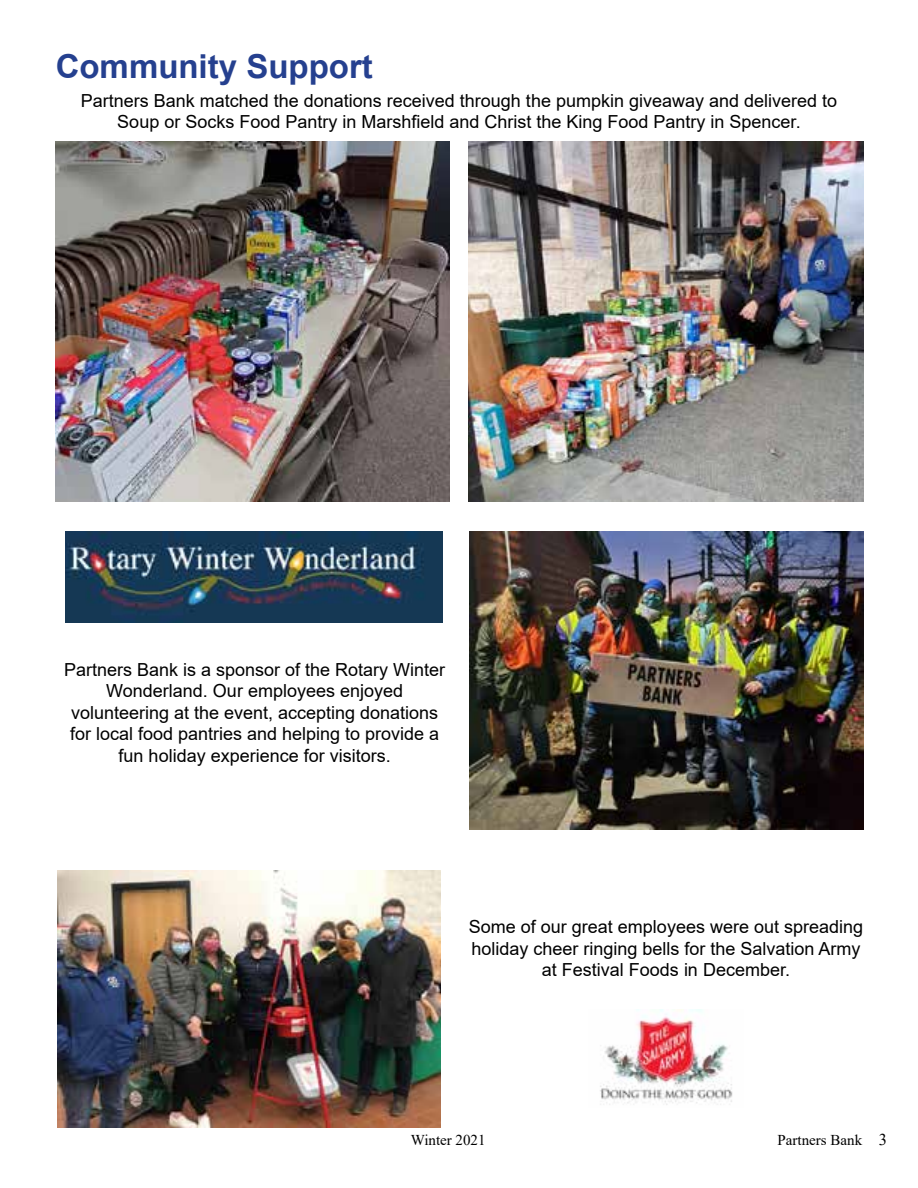
<style>
.page{position:relative;width:918px;height:1188px;background:#fff}
.page>*{position:absolute;margin:0;border:0;box-sizing:border-box;transform-origin:0 0}
.t1{font:700 33px "Arial";color:#25408f}
.t2{font:18px/21.6px "Arial";color:#000;text-align:center}
.t3{font:15px "Times New Roman";color:#000}
.s1{font-size:16.5px}
</style>
<div class="page">
<img style="left:56px;top:142px;width:394px;height:359px">
<img style="left:468px;top:142px;width:396px;height:359px">
<img style="left:65px;top:532px;width:377px;height:90px">
<img style="left:58px;top:871px;width:383px;height:257px">
<img style="left:600px;top:1009px;width:133px;height:96px">
<img style="left:470px;top:532px;width:394px;height:297px">
<h1 class="t1" style="left:56px;top:43px;width:319px">Community Support</h1>
<p class="t2" style="left:81px;top:89px;width:758px">Partners Bank matched the donations received through the pumpkin giveaway and delivered to<br>Soup or Socks Food Pantry in Marshfield and Christ the King Food Pantry in Spencer.</p>
<p class="t2" style="left:64px;top:658px;width:383px">Partners Bank is a sponsor of the Rotary Winter Wonderland. Our employees enjoyed volunteering at the event, accepting donations for local food pantries and helping to provide a fun holiday experience for visitors.</p>
<p class="t2" style="left:469px;top:916px;width:396px">Some of our great employees were out spreading holiday cheer ringing bells for the Salvation Army at Festival Foods in December.</p>
<p class="t3" style="left:411px;top:1130px;width:76px">Winter 2021</p>
<p class="t3" style="left:778px;top:1130px;width:111px">Partners Bank <span class="s1">3</span></p>
</div>
